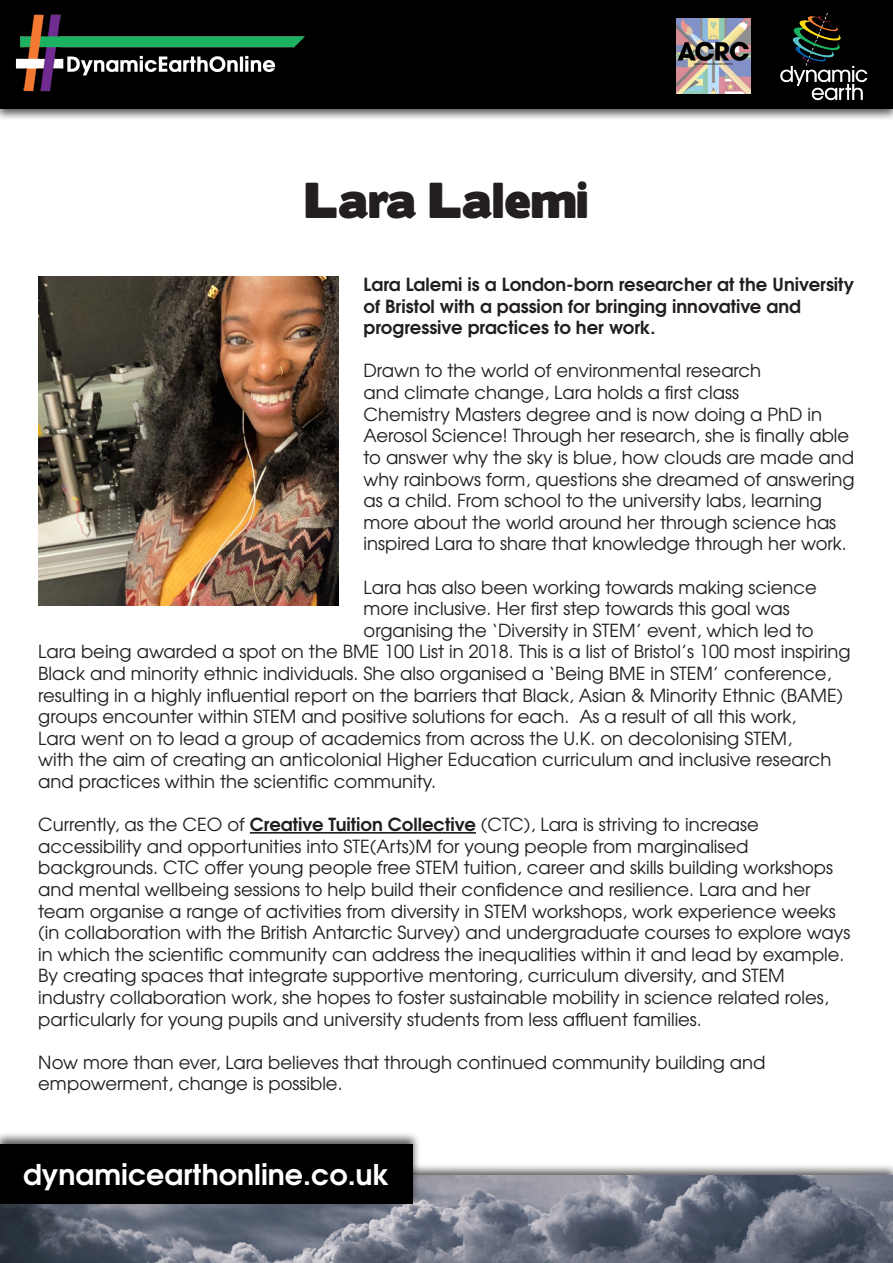
<style>
.page{position:relative;width:893px;height:1263px;background:#fff}
.page>*{position:absolute;margin:0;border:0;box-sizing:border-box;transform-origin:0 0}
.t1{font:45px "Boris Black Bloxx";color:#231f20}
.t2{font:700 28.5px "Te X Gyre Adventor";color:#fff}
.t3{font:18px/21.6px "Te X Gyre Adventor";color:#231f20}
.t4{font:700 18px/21.6px "Te X Gyre Adventor";color:#231f20}
.s1{font-weight:700}
</style>
<div class="page">
<div style="left:0;top:0;width:893px;height:121px;background:#231f20;opacity:.75"></div>
<div style="left:0;top:0;width:893px;height:108px;background:#000"></div>
<img style="left:15px;top:14px;width:290px;height:78px">
<div style="left:0;top:1163px;width:893px;height:100px;background:#231f20;opacity:.75"></div>
<img style="left:0;top:1176px;width:893px;height:87px">
<div style="left:0;top:1131px;width:421px;height:76px;background:#231f20;opacity:.75"></div>
<div style="left:0;top:1144px;width:412px;height:59px;background:#000"></div>
<img style="left:780px;top:13px;width:88px;height:88px">
<img style="left:676px;top:19px;width:74px;height:74px">
<hr style="left:250px;top:832px;width:226px;height:2px;background:#231f20">
<img style="left:38px;top:276px;width:300px;height:330px">
<p class="t1" style="left:305px;top:166px;width:285px">Lara Lalemi</p>
<p class="t4" style="left:364px;top:272px;width:492px">Lara Lalemi is a London-born researcher at the University of Bristol with a passion for bringing innovative and progressive practices to her work.</p>
<p class="t3" style="left:364px;top:359px;width:493px">Drawn to the world of environmental research<br>and climate change, Lara holds a first class<br>Chemistry Masters degree and is now doing a PhD in Aerosol Science! Through her research, she is finally able to answer why the sky is blue, how clouds are made and why rainbows form, questions she dreamed of answering as a child. From school to the university labs, learning more about the world around her through science has inspired Lara to share that knowledge through her work.</p>
<p class="t3" style="left:364px;top:575px;width:455px">Lara has also been working towards making science</p>
<p class="t3" style="left:364px;top:596px;width:428px">more inclusive. Her first step towards this goal was</p>
<p class="t3" style="left:364px;top:618px;width:452px">organising the ‘Diversity in STEM’ event, which led to</p>
<p class="t3" style="left:38px;top:640px;width:814px">Lara being awarded a spot on the BME 100 List in 2018. This is a list of Bristol’s 100 most inspiring</p>
<p class="t3" style="left:38px;top:661px;width:795px">Black and minority ethnic individuals. She also organised a ‘Being BME in STEM’ conference,</p>
<p class="t3" style="left:38px;top:683px;width:806px">resulting in a highly influential report on the barriers that Black, Asian &amp; Minority Ethnic (BAME)</p>
<p class="t3" style="left:38px;top:704px;width:759px">groups encounter within STEM and positive solutions for each. As a result of all this work,</p>
<p class="t3" style="left:38px;top:726px;width:755px">Lara went on to lead a group of academics from across the U.K. on decolonising STEM,</p>
<p class="t3" style="left:38px;top:748px;width:795px">with the aim of creating an anticolonial Higher Education curriculum and inclusive research</p>
<p class="t3" style="left:38px;top:769px;width:399px">and practices within the scientific community.</p>
<p class="t3" style="left:38px;top:812px;width:814px">Currently, as the CEO of <span class="s1">Creative Tuition Collective</span> (CTC), Lara is striving to increase accessibility and opportunities into STE(Arts)M for young people from marginalised backgrounds. CTC offer young people free STEM tuition, career and skills building workshops and mental wellbeing sessions to help build their confidence and resilience. Lara and her team organise a range of activities from diversity in STEM workshops, work experience weeks (in collaboration with the British Antarctic Survey) and undergraduate courses to explore ways in which the scientific community can address the inequalities within it and lead by example.<br>By creating spaces that integrate supportive mentoring, curriculum diversity, and STEM industry collaboration work, she hopes to foster sustainable mobility in science related roles, particularly for young pupils and university students from less affluent families.</p>
<p class="t3" style="left:38px;top:1050px;width:729px">Now more than ever, Lara believes that through continued community building and empowerment, change is possible.</p>
<h2 class="t2" style="left:23px;top:1150px;width:368px">dynamicearthonline.co.uk</h2>
</div>
